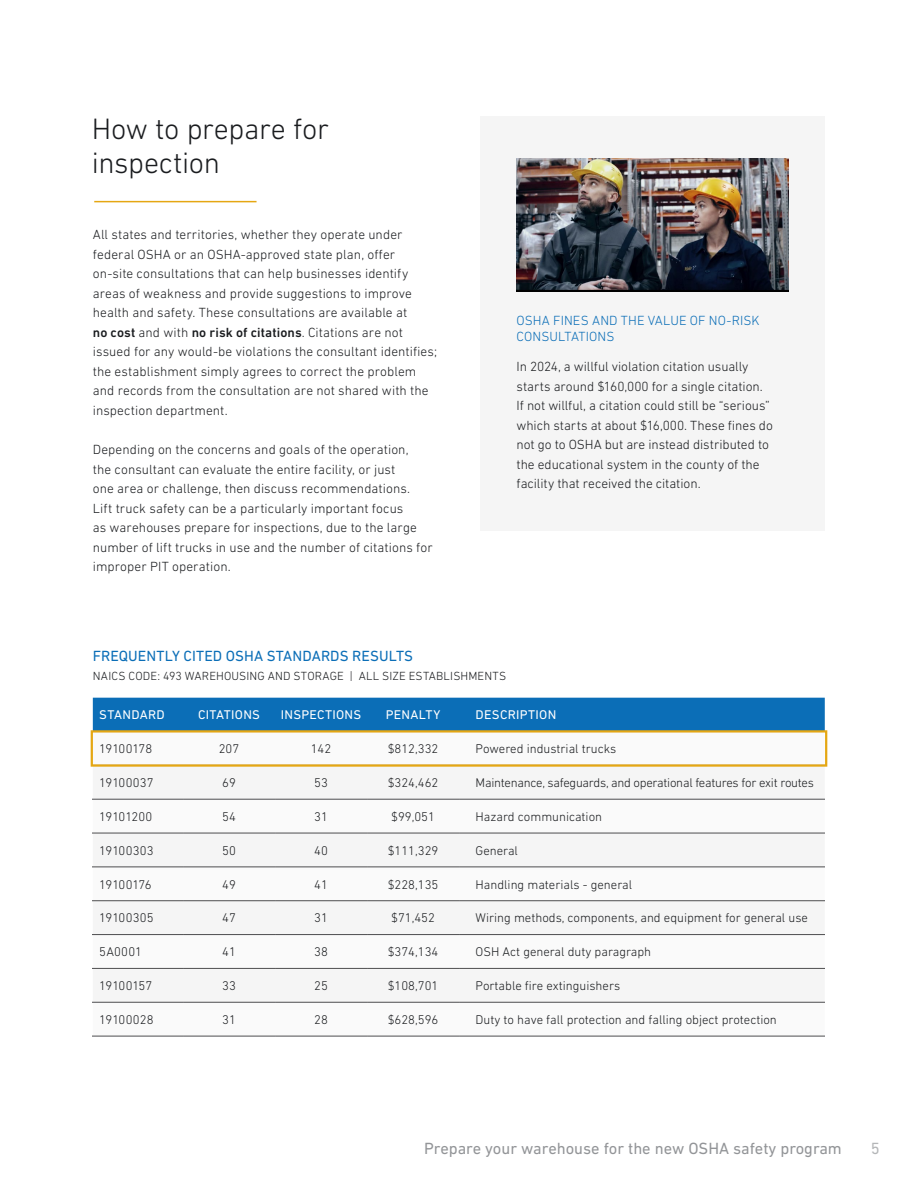
<style>
.page{position:relative;width:918px;height:1188px;background:#fff}
.page>*{position:absolute;margin:0;border:0;box-sizing:border-box;transform-origin:0 0}
.t1{font:300 30px/34.5px "DIN Next LT Pro";letter-spacing:-.01em;color:#1a1c1f}
.t2{font:16.5px "DIN Next LT Pro";color:#939598}
.t3{font:16.5px "DIN Next LT Pro";color:#b4b6b8}
.t4{font:15px "DIN Next LT Pro";letter-spacing:.005em;color:#0b6eb7}
.t5{font:300 13.5px/19.5px "DIN Next LT Pro";letter-spacing:.005em;color:#1a1c1f}
.t6{font:300 13.5px/16.2px "DIN Next LT Pro";letter-spacing:.005em;color:#0b6eb7}
.t7{font:300 12.9px "DIN Next LT Pro";color:#1a1c1f}
.t8{font:300 12.9px "DIN Next LT Pro";letter-spacing:-.02em;color:#1a1c1f}
.t9{font:12.9px "DIN Next LT Pro";letter-spacing:.02em;color:#fff}
.t10{font:300 12.9px "DIN Next LT Pro";letter-spacing:-.04em;color:#1a1c1f}
.t11{font:300 12px "DIN Next LT Pro";letter-spacing:.015em;color:#1a1c1f}
.s1{font-weight:500}
</style>
<div class="page">
<div style="left:93px;top:698px;width:732px;height:32px;background:#0b6eb7"></div>
<div style="left:93px;top:798px;width:732px;height:204px;background:#f5f5f5"></div>
<hr style="left:93px;top:799px;width:90px;height:1px;background:#4d4d4f">
<hr style="left:183px;top:799px;width:92px;height:1px;background:#4d4d4f">
<hr style="left:275px;top:799px;width:92px;height:1px;background:#4d4d4f">
<hr style="left:367px;top:799px;width:92px;height:1px;background:#4d4d4f">
<hr style="left:459px;top:799px;width:366px;height:1px;background:#4d4d4f">
<hr style="left:93px;top:833px;width:90px;height:1px;background:#4d4d4f">
<hr style="left:183px;top:833px;width:92px;height:1px;background:#4d4d4f">
<hr style="left:275px;top:833px;width:92px;height:1px;background:#4d4d4f">
<hr style="left:367px;top:833px;width:92px;height:1px;background:#4d4d4f">
<hr style="left:459px;top:833px;width:366px;height:1px;background:#4d4d4f">
<hr style="left:93px;top:867px;width:90px;height:1px;background:#4d4d4f">
<hr style="left:183px;top:867px;width:92px;height:1px;background:#4d4d4f">
<hr style="left:275px;top:867px;width:92px;height:1px;background:#4d4d4f">
<hr style="left:367px;top:867px;width:92px;height:1px;background:#4d4d4f">
<hr style="left:459px;top:867px;width:366px;height:1px;background:#4d4d4f">
<hr style="left:93px;top:900px;width:90px;height:1px;background:#4d4d4f">
<hr style="left:183px;top:900px;width:92px;height:1px;background:#4d4d4f">
<hr style="left:275px;top:900px;width:92px;height:1px;background:#4d4d4f">
<hr style="left:367px;top:900px;width:92px;height:1px;background:#4d4d4f">
<hr style="left:459px;top:900px;width:366px;height:1px;background:#4d4d4f">
<hr style="left:93px;top:934px;width:90px;height:1px;background:#4d4d4f">
<hr style="left:183px;top:934px;width:92px;height:1px;background:#4d4d4f">
<hr style="left:275px;top:934px;width:92px;height:1px;background:#4d4d4f">
<hr style="left:367px;top:934px;width:92px;height:1px;background:#4d4d4f">
<hr style="left:459px;top:934px;width:366px;height:1px;background:#4d4d4f">
<hr style="left:93px;top:968px;width:90px;height:1px;background:#4d4d4f">
<hr style="left:183px;top:968px;width:92px;height:1px;background:#4d4d4f">
<hr style="left:275px;top:968px;width:92px;height:1px;background:#4d4d4f">
<hr style="left:367px;top:968px;width:92px;height:1px;background:#4d4d4f">
<hr style="left:459px;top:968px;width:366px;height:1px;background:#4d4d4f">
<hr style="left:93px;top:1002px;width:90px;height:1px;background:#4d4d4f">
<hr style="left:183px;top:1002px;width:92px;height:1px;background:#4d4d4f">
<hr style="left:275px;top:1002px;width:92px;height:1px;background:#4d4d4f">
<hr style="left:367px;top:1002px;width:92px;height:1px;background:#4d4d4f">
<hr style="left:459px;top:1002px;width:366px;height:1px;background:#4d4d4f">
<hr style="left:93px;top:1036px;width:90px;height:1px;background:#4d4d4f">
<hr style="left:183px;top:1036px;width:92px;height:1px;background:#4d4d4f">
<hr style="left:275px;top:1036px;width:92px;height:1px;background:#4d4d4f">
<hr style="left:367px;top:1036px;width:92px;height:1px;background:#4d4d4f">
<hr style="left:459px;top:1036px;width:366px;height:1px;background:#4d4d4f">
<div style="left:91px;top:730px;width:736px;height:37px;border:2px solid #e5a713"></div>
<div style="left:480px;top:116px;width:345px;height:415px;background:#f5f5f5"></div>
<img style="left:517px;top:158px;width:272px;height:133px">
<hr style="left:94px;top:201px;width:163px;height:1px;background:#e5a713">
<h1 class="t1" style="left:92px;top:111px;width:239px">How to prepare for inspection</h1>
<p class="t5" style="left:93px;top:225px;width:346px">All states and territories, whether they operate under federal OSHA or an OSHA-approved state plan, offer on-site consultations that can help businesses identify areas of weakness and provide suggestions to improve health and safety. These consultations are available at<br><span class="s1">no cost</span> and with <span class="s1">no risk of citations</span>. Citations are not issued for any would-be violations the consultant identifies; the establishment simply agrees to correct the problem and records from the consultation are not shared with the inspection department.</p>
<p class="t5" style="left:93px;top:440px;width:341px">Depending on the concerns and goals of the operation,<br>the consultant can evaluate the entire facility, or just<br>one area or challenge, then discuss recommendations.<br>Lift truck safety can be a particularly important focus<br>as warehouses prepare for inspections, due to the large number of lift trucks in use and the number of citations for improper PIT operation.</p>
<p class="t6" style="left:517px;top:312px;width:244px">OSHA FINES AND THE VALUE OF NO-RISK<br>CONSULTATIONS</p>
<p class="t5" style="left:517px;top:357px;width:258px">In 2024, a willful violation citation usually starts around $160,000 for a single citation.<br>If not willful, a citation could still be “serious” which starts at about $16,000. These fines do not go to OSHA but are instead distributed to the educational system in the county of the facility that received the citation.</p>
<p class="t4" style="left:93px;top:647px;width:322px">FREQUENTLY CITED OSHA STANDARDS RESULTS</p>
<p class="t11" style="left:93px;top:669px;width:415px">NAICS CODE: 493 WAREHOUSING AND STORAGE | ALL SIZE ESTABLISHMENTS</p>
<p class="t9" style="left:99px;top:707px;width:67px">STANDARD</p>
<p class="t9" style="left:198px;top:707px;width:63px">CITATIONS</p>
<p class="t9" style="left:281px;top:707px;width:82px">INSPECTIONS</p>
<p class="t9" style="left:386px;top:707px;width:56px">PENALTY</p>
<p class="t9" style="left:476px;top:707px;width:82px">DESCRIPTION</p>
<p class="t7" style="left:99px;top:741px;width:54px">19100178</p>
<p class="t7" style="left:219px;top:741px;width:22px">207</p>
<p class="t7" style="left:311px;top:741px;width:22px">142</p>
<p class="t7" style="left:388px;top:741px;width:52px">$812,332</p>
<p class="t7" style="left:476px;top:741px;width:142px">Powered industrial trucks</p>
<p class="t7" style="left:99px;top:775px;width:56px">19100037</p>
<p class="t7" style="left:222px;top:775px;width:15px">69</p>
<p class="t7" style="left:314px;top:775px;width:15px">53</p>
<p class="t7" style="left:388px;top:775px;width:52px">$324,462</p>
<p class="t8" style="left:476px;top:775px;width:340px">Maintenance, safeguards, and operational features for exit routes</p>
<p class="t7" style="left:99px;top:809px;width:55px">19101200</p>
<p class="t7" style="left:222px;top:809px;width:15px">54</p>
<p class="t7" style="left:314px;top:809px;width:15px">31</p>
<p class="t7" style="left:391px;top:809px;width:45px">$99,051</p>
<p class="t7" style="left:476px;top:809px;width:128px">Hazard communication</p>
<p class="t7" style="left:99px;top:843px;width:56px">19100303</p>
<p class="t7" style="left:222px;top:843px;width:15px">50</p>
<p class="t7" style="left:314px;top:843px;width:15px">40</p>
<p class="t7" style="left:388px;top:843px;width:52px">$111,329</p>
<p class="t7" style="left:476px;top:843px;width:44px">General</p>
<p class="t10" style="left:99px;top:877px;width:54px">19100176</p>
<p class="t7" style="left:222px;top:877px;width:15px">49</p>
<p class="t7" style="left:314px;top:877px;width:15px">41</p>
<p class="t7" style="left:388px;top:877px;width:52px">$228,135</p>
<p class="t7" style="left:476px;top:877px;width:158px">Handling materials - general</p>
<p class="t7" style="left:99px;top:911px;width:56px">19100305</p>
<p class="t7" style="left:222px;top:911px;width:15px">47</p>
<p class="t7" style="left:314px;top:911px;width:15px">31</p>
<p class="t7" style="left:391px;top:911px;width:45px">$71,452</p>
<p class="t7" style="left:476px;top:911px;width:334px">Wiring methods, components, and equipment for general use</p>
<p class="t7" style="left:99px;top:945px;width:44px">5A0001</p>
<p class="t7" style="left:222px;top:945px;width:15px">41</p>
<p class="t7" style="left:314px;top:945px;width:15px">38</p>
<p class="t7" style="left:388px;top:945px;width:52px">$374,134</p>
<p class="t7" style="left:476px;top:945px;width:177px">OSH Act general duty paragraph</p>
<p class="t7" style="left:99px;top:978px;width:55px">19100157</p>
<p class="t7" style="left:222px;top:978px;width:15px">33</p>
<p class="t7" style="left:314px;top:978px;width:15px">25</p>
<p class="t7" style="left:388px;top:978px;width:52px">$108,701</p>
<p class="t7" style="left:476px;top:978px;width:146px">Portable fire extinguishers</p>
<p class="t7" style="left:99px;top:1012px;width:56px">19100028</p>
<p class="t7" style="left:222px;top:1012px;width:15px">31</p>
<p class="t7" style="left:314px;top:1012px;width:15px">28</p>
<p class="t7" style="left:388px;top:1012px;width:52px">$628,596</p>
<p class="t7" style="left:476px;top:1012px;width:303px">Duty to have fall protection and falling object protection</p>
<p class="t2" style="left:424px;top:1139px;width:419px">Prepare your warehouse for the new OSHA safety program</p>
<p class="t3" style="left:871px;top:1139px;width:10px">5</p>
</div>
